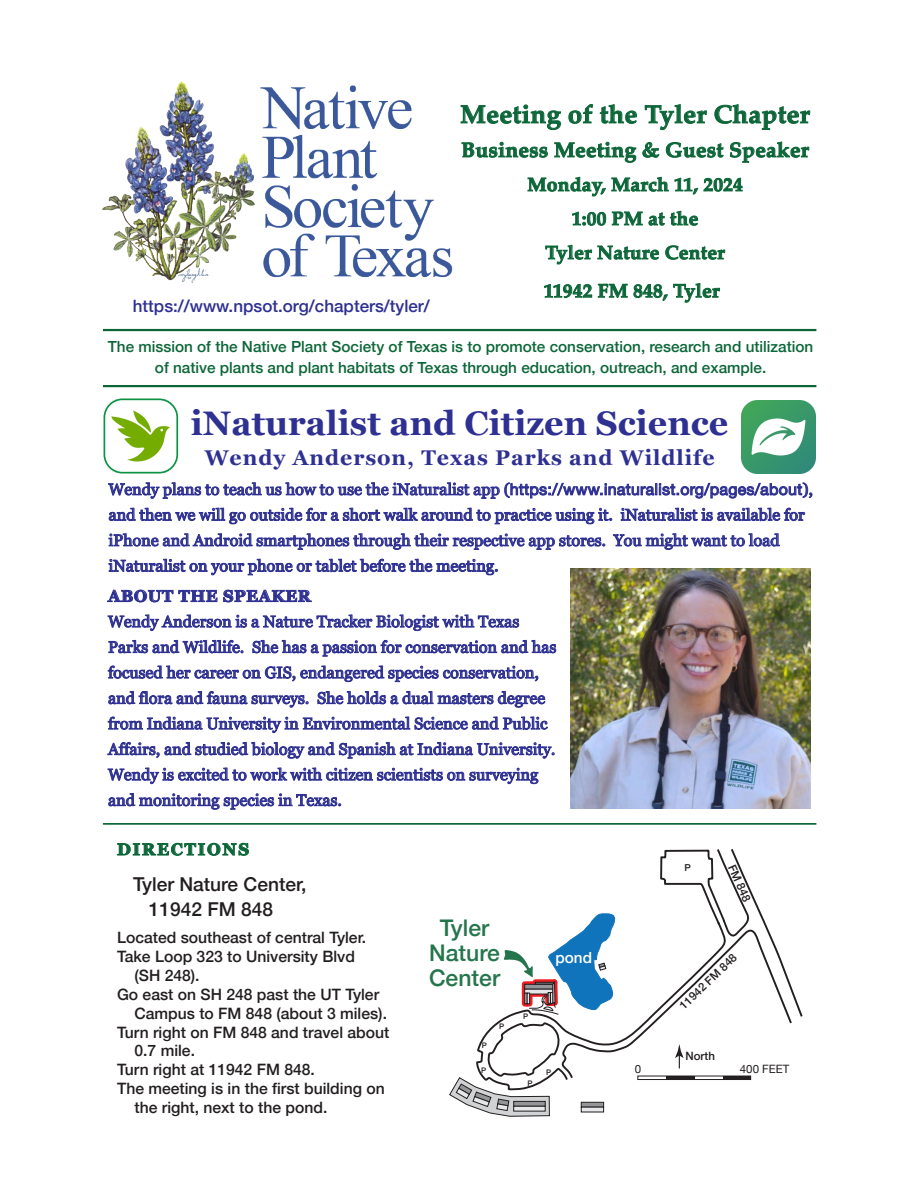
<style>
.page{position:relative;width:918px;height:1188px;background:#fff}
.page>*{position:absolute;margin:0;border:0;box-sizing:border-box;transform-origin:0 0}
.t1{font:700 34.05px "Georgia";color:#2e3092}
.t2{font:700 25.5px "Palatino";letter-spacing:.015em;color:#0c6638}
.t3{font:500 22.95px/24.9px "Helvetica Neue";color:#0c6638;text-align:center}
.t4{font:700 21.3px "Georgia";letter-spacing:.045em;color:#2e3092}
.t5{font:700 20.85px "Palatino";letter-spacing:.015em;color:#0c6638}
.t6{font:700 19.2px/34px "Palatino";letter-spacing:.015em;color:#0c6638;text-align:center}
.t7{font:500 19.2px/25.5px "Helvetica Neue";color:#231f20}
.t8{font:500 16.95px "Helvetica Neue";color:#2e3092}
.t9{font:700 16.5px "Georgia";letter-spacing:.115em;color:#0c6638}
.t10{font:16.2px/25.5px "Georgia";color:#2e3092}
.t11{font:700 16.2px "Georgia";letter-spacing:.045em;color:#2e3092}
.t12{font:500 15.75px "Helvetica Neue";color:#231f20}
.t13{font:500 15.3px/21.3px "Helvetica Neue";color:#0c6638;text-align:center}
.t14{font:500 15.3px "Helvetica Neue";color:#fff}
.t15{font:500 11.55px "Helvetica Neue";color:#231f20}
.t16{font:11.55px "Helvetica Neue";color:#231f20}
.t17{font:500 9.6px "Helvetica Neue";color:#231f20}
.t18{font:500 7.65px "Helvetica Neue";color:#231f20}
.s1{font-family:"Helvetica Neue";font-size:15.75px}
</style>
<div class="page">
<svg style="left:117px;top:843px;width:132px;height:13px"></svg>
<svg style="left:449px;top:849px;width:354px;height:268px"></svg>
<hr style="left:103px;top:329px;width:713px;height:2px;background:#0c6638">
<hr style="left:103px;top:385px;width:713px;height:2px;background:#0c6638">
<hr style="left:103px;top:823px;width:713px;height:2px;background:#0c6638">
<img style="left:742px;top:400px;width:73px;height:74px">
<svg style="left:461px;top:105px;width:100px;height:25px"></svg>
<svg style="left:569px;top:104px;width:24px;height:20px"></svg>
<svg style="left:600px;top:104px;width:37px;height:20px"></svg>
<svg style="left:462px;top:142px;width:86px;height:16px"></svg>
<svg style="left:555px;top:141px;width:81px;height:22px"></svg>
<svg style="left:643px;top:104px;width:167px;height:59px"></svg>
<svg style="left:528px;top:177px;width:78px;height:20px"></svg>
<svg style="left:612px;top:177px;width:57px;height:15px"></svg>
<svg style="left:675px;top:178px;width:23px;height:16px"></svg>
<svg style="left:704px;top:177px;width:38px;height:15px"></svg>
<svg style="left:572px;top:212px;width:34px;height:14px"></svg>
<svg style="left:612px;top:212px;width:30px;height:13px"></svg>
<svg style="left:649px;top:210px;width:49px;height:16px"></svg>
<svg style="left:546px;top:245px;width:46px;height:20px"></svg>
<svg style="left:598px;top:245px;width:61px;height:15px"></svg>
<svg style="left:665px;top:245px;width:60px;height:15px"></svg>
<svg style="left:544px;top:283px;width:48px;height:16px"></svg>
<svg style="left:598px;top:284px;width:29px;height:14px"></svg>
<svg style="left:634px;top:283px;width:86px;height:20px"></svg>
<img style="left:102px;top:82px;width:351px;height:201px">
<img style="left:104px;top:400px;width:74px;height:72px">
<div style="left:104px;top:398px;width:74px;height:76px;border:2px solid #0d9344;border-radius:18px"></div>
<svg style="left:107px;top:590px;width:66px;height:12px"></svg>
<svg style="left:179px;top:590px;width:38px;height:12px"></svg>
<svg style="left:223px;top:590px;width:89px;height:12px"></svg>
<svg style="left:108px;top:615px;width:411px;height:16px"></svg>
<svg style="left:109px;top:640px;width:134px;height:13px"></svg>
<svg style="left:253px;top:640px;width:303px;height:16px"></svg>
<svg style="left:108px;top:666px;width:430px;height:16px"></svg>
<svg style="left:108px;top:691px;width:200px;height:16px"></svg>
<svg style="left:318px;top:691px;width:227px;height:16px"></svg>
<svg style="left:108px;top:717px;width:440px;height:16px"></svg>
<svg style="left:108px;top:742px;width:51px;height:16px"></svg>
<svg style="left:165px;top:742px;width:389px;height:16px"></svg>
<svg style="left:108px;top:768px;width:430px;height:16px"></svg>
<svg style="left:108px;top:793px;width:233px;height:16px"></svg>
<img style="left:570px;top:568px;width:240px;height:240px">
<svg style="left:108px;top:482px;width:704px;height:17px"></svg>
<svg style="left:109px;top:508px;width:503px;height:16px"></svg>
<svg style="left:621px;top:508px;width:184px;height:13px"></svg>
<svg style="left:109px;top:533px;width:496px;height:17px"></svg>
<svg style="left:613px;top:533px;width:167px;height:17px"></svg>
<svg style="left:109px;top:559px;width:389px;height:16px"></svg>
<p class="t8" style="left:133px;top:292px;width:299px">https://www.npsot.org/chapters/tyler/</p>
<h2 class="t2" style="left:460px;top:93px;width:351px">Meeting of the Tyler Chapter</h2>
<p class="t5" style="left:461px;top:132px;width:349px">Business Meeting &amp; Guest Speaker</p>
<p class="t6" style="left:527px;top:167px;width:217px">Monday, March 11, 2024<br>1:00 PM at the<br>Tyler Nature Center</p>
<p class="t6" style="left:544px;top:273px;width:177px">11942 FM 848, Tyler</p>
<p class="t13" style="left:108px;top:335px;width:707px">The mission of the Native Plant Society of Texas is to promote conservation, research and utilization of native plants and plant habitats of Texas through education, outreach, and example.</p>
<h1 class="t1" style="left:191px;top:397px;width:539px">iNaturalist and Citizen Science</h1>
<h3 class="t4" style="left:205px;top:442px;width:511px">Wendy Anderson, Texas Parks and Wildlife</h3>
<p class="t10" style="left:109px;top:476px;width:706px">Wendy plans to teach us how to use the iNaturalist app (<span class="s1">https://www.inaturalist.org/pages/about</span>), and then we will go outside for a short walk around to practice using it. iNaturalist is available for iPhone and Android smartphones through their respective app stores. You might want to load iNaturalist on your phone or tablet before the meeting.</p>
<p class="t11" style="left:108px;top:584px;width:204px">ABOUT THE SPEAKER</p>
<p class="t10" style="left:108px;top:608px;width:450px">Wendy Anderson is a Nature Tracker Biologist with Texas Parks and Wildlife. She has a passion for conservation and has focused her career on GIS, endangered species conservation, and flora and fauna surveys. She holds a dual masters degree from Indiana University in Environmental Science and Public Affairs, and studied biology and Spanish at Indiana University.<br>Wendy is excited to work with citizen scientists on surveying and monitoring species in Texas.</p>
<p class="t9" style="left:117px;top:837px;width:134px">DIRECTIONS</p>
<p class="t7" style="left:149px;top:870px;width:159px;text-indent:-16px">Tyler Nature Center,<br>11942 FM 848</p>
<p class="t12" style="left:117px;top:925px;width:251px">Located southeast of central Tyler.</p>
<p class="t12" style="left:117px;top:944px;width:239px">Take Loop 323 to University Blvd</p>
<p class="t12" style="left:135px;top:963px;width:67px">(SH 248).</p>
<p class="t12" style="left:117px;top:982px;width:264px">Go east on SH 248 past the UT Tyler</p>
<p class="t12" style="left:135px;top:1001px;width:254px">Campus to FM 848 (about 3 miles).</p>
<p class="t12" style="left:117px;top:1019px;width:274px">Turn right on FM 848 and travel about</p>
<p class="t12" style="left:135px;top:1038px;width:62px">0.7 mile.</p>
<p class="t12" style="left:117px;top:1057px;width:199px">Turn right at 11942 FM 848.</p>
<p class="t12" style="left:117px;top:1076px;width:269px">The meeting is in the first building on</p>
<p class="t12" style="left:135px;top:1095px;width:194px">the right, next to the pond.</p>
<h3 class="t3" style="left:429px;top:913px;width:73px">Tyler<br>Nature<br>Center</h3>
<p class="t18" style="left:482px;top:1039px;width:7px">P</p>
<p class="t18" style="left:481px;top:1064px;width:7px">P</p>
<p class="t18" style="left:499px;top:1020px;width:7px">P</p>
<p class="t17" style="left:685px;top:860px;width:8px">P</p>
<p class="t15" style="left:740px;top:861px;width:41px;rotate:66deg">FM 848</p>
<p class="t18" style="left:523px;top:1010px;width:7px">P</p>
<p class="t18" style="left:528px;top:1077px;width:7px">P</p>
<p class="t14" style="left:556px;top:945px;width:38px">pond</p>
<p class="t15" style="left:675px;top:1000px;width:76px;rotate:-44deg">11942 FM 848</p>
<p class="t15" style="left:685px;top:1047px;width:31px">North</p>
<p class="t18" style="left:546px;top:1066px;width:7px">P</p>
<p class="t16" style="left:635px;top:1061px;width:8px">0</p>
<p class="t16" style="left:740px;top:1061px;width:51px">400 FEET</p>
</div>
